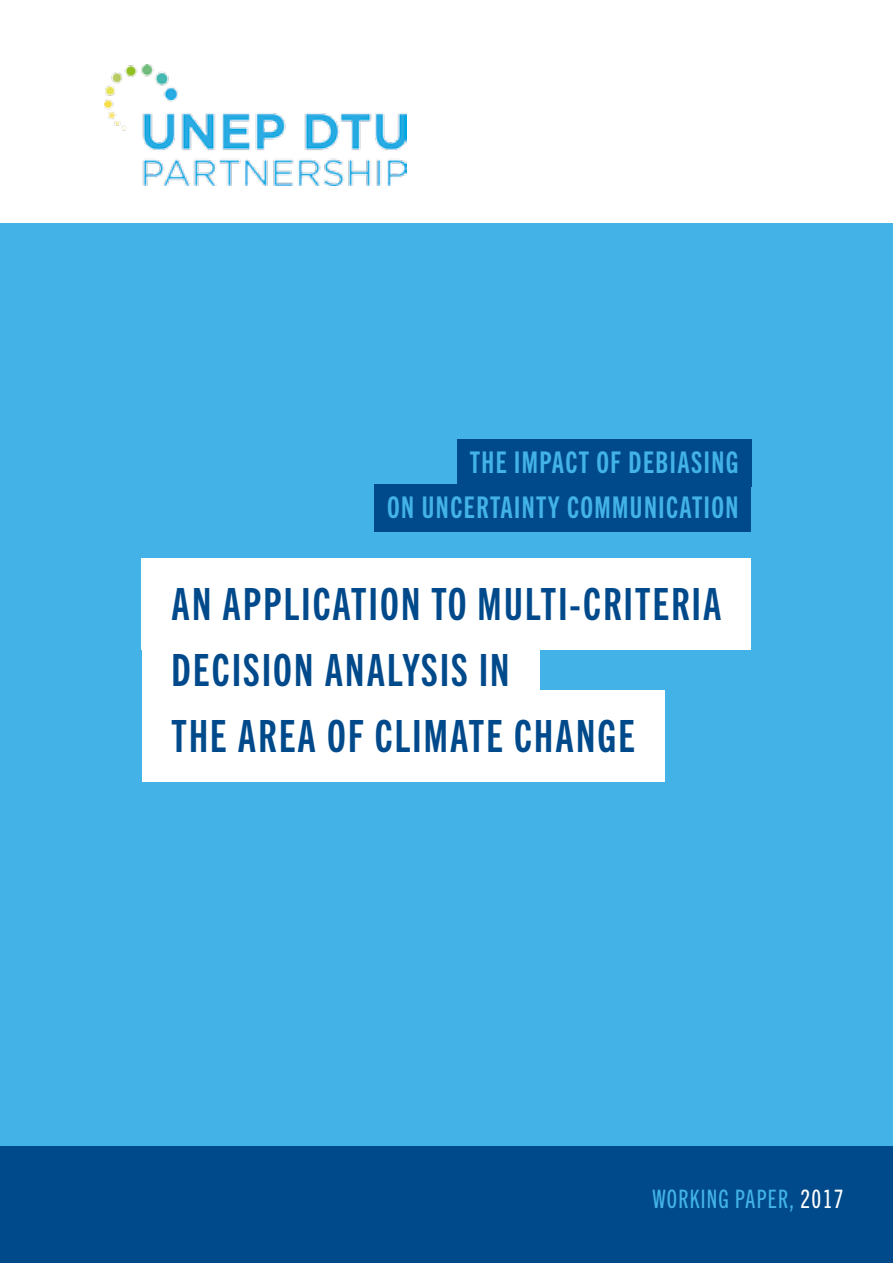
<style>
.page{position:relative;width:893px;height:1263px;background:#fff}
.page>*{position:absolute;margin:0;border:0;box-sizing:border-box;transform-origin:0 0}
.t1{font:44.55px "Trade Gothic Next LT Pro Bd Cm";letter-spacing:.05em;color:#004a8b}
.t2{font:30px/45px "Trade Gothic Next LT Pro Bd Cm";letter-spacing:.05em;color:#42b2e7;text-align:right}
.t3{font:25.5px "Trade Gothic Next LT Pro Cm";letter-spacing:.05em;color:#42b2e7}
.s1{color:#fff}
</style>
<div class="page">
<div style="left:0;top:223px;width:893px;height:1040px;background:#42b2e7"></div>
<div style="left:0;top:1146px;width:893px;height:117px;background:#004a8b"></div>
<img style="left:104px;top:65px;width:302px;height:121px">
<div style="left:142px;top:690px;width:523px;height:92px;background:#fff"></div>
<div style="left:142px;top:624px;width:397px;height:91px;background:#fff"></div>
<div style="left:142px;top:558px;width:609px;height:91px;background:#fff"></div>
<div style="left:457px;top:439px;width:294px;height:47px;background:#004a8b"></div>
<div style="left:374px;top:484px;width:377px;height:47px;background:#004a8b"></div>
<p class="t2" style="left:387px;top:438px;width:353px">THE IMPACT OF DEBIASING<br>ON UNCERTAINTY COMMUNICATION</p>
<p class="t1" style="left:172px;top:574px;width:551px">AN APPLICATION TO MULTI-CRITERIA</p>
<p class="t1" style="left:172px;top:640px;width:339px">DECISION ANALYSIS IN</p>
<p class="t1" style="left:172px;top:706px;width:465px">THE AREA OF CLIMATE CHANGE</p>
<p class="t3" style="left:652px;top:1182px;width:193px">WORKING PAPER, <span class="s1">2017</span></p>
</div>
